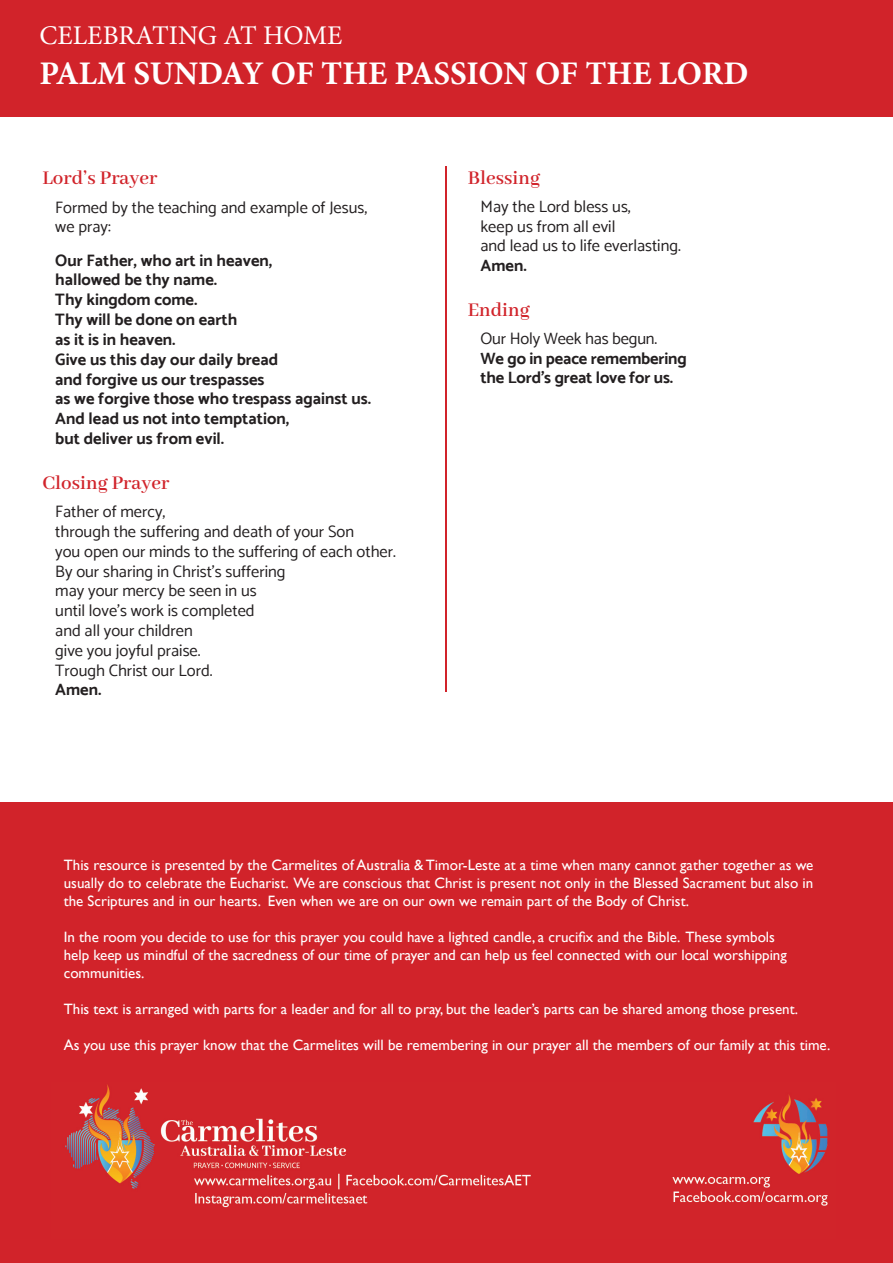
<style>
.page{position:relative;width:893px;height:1263px;background:#fff}
.page>*{position:absolute;margin:0;border:0;box-sizing:border-box;transform-origin:0 0}
.t1{font:700 33px "Minion Pro";letter-spacing:-.01em;color:#fff}
.t2{font:27px "Minion Pro";color:#fff}
.t3{font:600 21px "Abhaya Libre";color:#d1232a}
.t4{font:16.5px/19.8px "Catamaran";color:#231f20}
.t5{font:700 16.5px/19.8px "Catamaran";color:#231f20}
.t6{font:15px/18px "Gill Sans";color:#fff;text-align:justify}
</style>
<div class="page">
<div style="left:0;top:801px;width:893px;height:462px;background:#d1232a"></div>
<div style="left:0;top:0;width:893px;height:117px;background:#d1232a"></div>
<hr style="left:446px;top:167px;width:1px;height:525px;background:#d1232a">
<img style="left:65px;top:1084px;width:763px;height:124px">
<h2 class="t2" style="left:40px;top:17px;width:305px">CELEBRATING AT HOME</h2>
<h1 class="t1" style="left:40px;top:50px;width:711px">PALM SUNDAY OF THE PASSION OF THE LORD</h1>
<h3 class="t3" style="left:43px;top:167px;width:117px">Lord’s Prayer</h3>
<p class="t4" style="left:55px;top:197px;width:313px">Formed by the teaching and example of Jesus, we pray:</p>
<p class="t5" style="left:55px;top:250px;width:317px">Our Father, who art in heaven,<br>hallowed be thy name.<br>Thy kingdom come.<br>Thy will be done on earth<br>as it is in heaven.<br>Give us this day our daily bread<br>and forgive us our trespasses<br>as we forgive those who trespass against us.<br>And lead us not into temptation,<br>but deliver us from evil.</p>
<h3 class="t3" style="left:43px;top:471px;width:129px">Closing Prayer</h3>
<p class="t4" style="left:55px;top:502px;width:342px">Father of mercy,<br>through the suffering and death of your Son<br>you open our minds to the suffering of each other.<br>By our sharing in Christ’s suffering<br>may your mercy be seen in us<br>until love’s work is completed<br>and all your children<br>give you joyful praise.<br>Trough Christ our Lord.</p>
<p class="t5" style="left:55px;top:680px;width:48px">Amen.</p>
<h3 class="t3" style="left:468px;top:167px;width:74px">Blessing</h3>
<p class="t4" style="left:480px;top:197px;width:202px">May the Lord bless us,<br>keep us from all evil<br>and lead us to life everlasting.</p>
<p class="t5" style="left:480px;top:255px;width:48px">Amen.</p>
<h3 class="t3" style="left:468px;top:298px;width:64px">Ending</h3>
<p class="t4" style="left:480px;top:328px;width:178px">Our Holy Week has begun.</p>
<p class="t5" style="left:480px;top:348px;width:208px">We go in peace remembering the Lord’s great love for us.</p>
<p class="t6" style="left:64px;top:856px;width:751px">This resource is presented by the Carmelites of Australia &amp; Timor-Leste at a time when many cannot gather together as we usually do to celebrate the Eucharist. We are conscious that Christ is present not only in the Blessed Sacrament but also in the Scriptures and in our hearts. Even when we are on our own we remain part of the Body of Christ.</p>
<p class="t6" style="left:64px;top:928px;width:725px;text-align:left">In the room you decide to use for this prayer you could have a lighted candle, a crucifix and the Bible. These symbols help keep us mindful of the sacredness of our time of prayer and can help us feel connected with our local worshipping communities.</p>
<p class="t6" style="left:64px;top:1000px;width:736px">This text is arranged with parts for a leader and for all to pray, but the leader’s parts can be shared among those present.</p>
<p class="t6" style="left:64px;top:1036px;width:768px">As you use this prayer know that the Carmelites will be remembering in our prayer all the members of our family at this time.</p>
</div>
